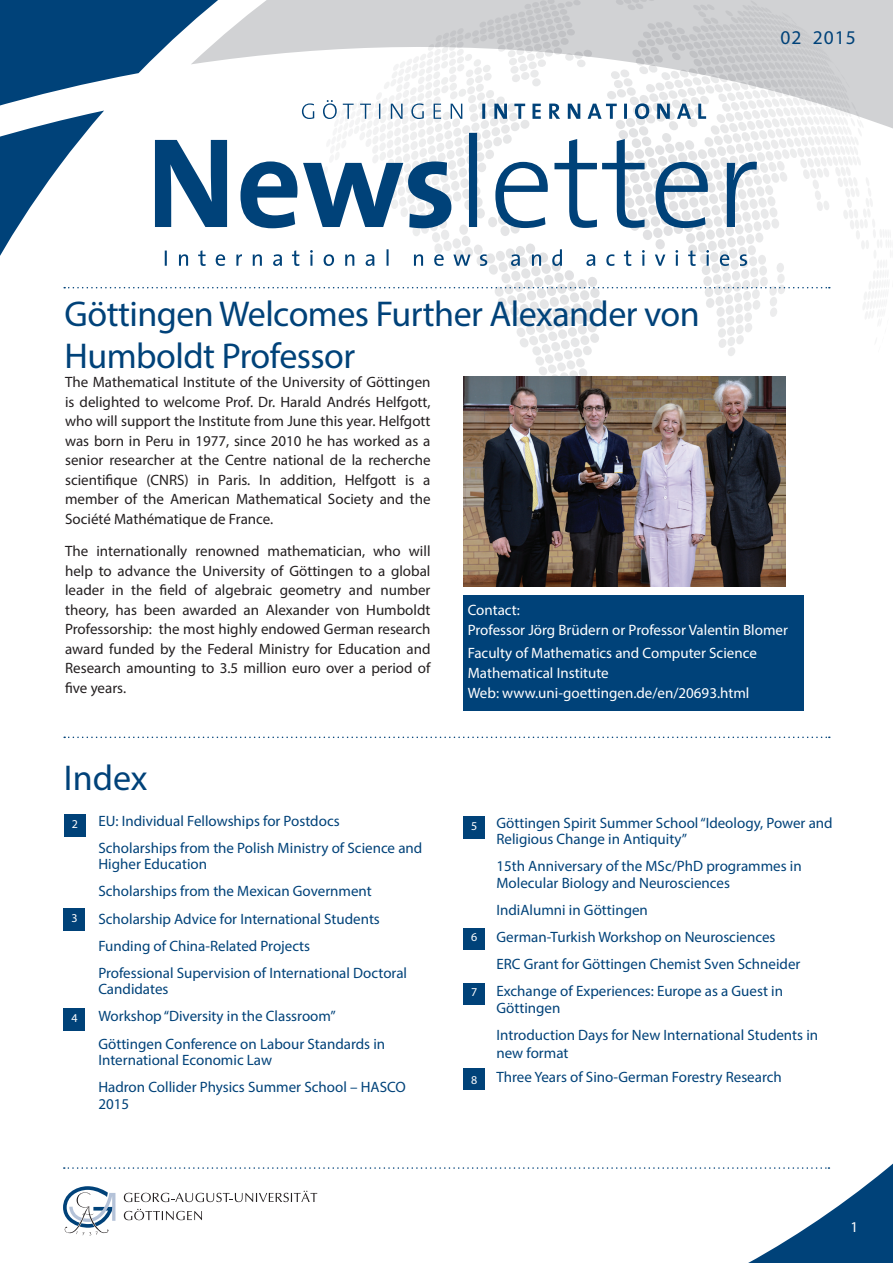
<style>
.page{position:relative;width:893px;height:1263px;background:#fff}
.page>*{position:absolute;margin:0;border:0;box-sizing:border-box;transform-origin:0 0}
.t1{font:36px/42px "Myriad Pro";letter-spacing:-.015em;color:#004279}
.t2{font:19.5px "Myriad Pro";letter-spacing:.05em;color:#004279}
.t3{font:15px/27.2px "Myriad Pro";color:#004279}
.t4{font:15px/19.5px "Myriad Pro";color:#231f20;text-align:justify}
.t5{font:15px/19.2px "Myriad Pro";color:#fff}
.t6{font:12px "Myriad Pro";color:#fff}
</style>
<div class="page">
<svg style="left:234px;top:0;width:88px;height:112px"></svg>
<svg style="left:0;top:0;width:234px;height:266px"></svg>
<svg style="left:322px;top:0;width:571px;height:448px"></svg>
<svg style="left:64px;top:287px;width:766px;height:1px"></svg>
<svg style="left:63px;top:1163px;width:830px;height:100px"></svg>
<svg style="left:155px;top:133px;width:602px;height:95px"></svg>
<svg style="left:302px;top:100px;width:404px;height:19px"></svg>
<svg style="left:165px;top:249px;width:582px;height:17px"></svg>
<svg style="left:64px;top:736px;width:766px;height:2px"></svg>
<div style="left:64px;top:814px;width:22px;height:22px;background:#004279"></div>
<div style="left:64px;top:909px;width:21px;height:22px;background:#004279"></div>
<div style="left:64px;top:1008px;width:21px;height:22px;background:#004279"></div>
<div style="left:463px;top:983px;width:22px;height:21px;background:#004279"></div>
<div style="left:463px;top:928px;width:22px;height:21px;background:#004279"></div>
<div style="left:463px;top:1068px;width:22px;height:22px;background:#004279"></div>
<img style="left:463px;top:376px;width:322px;height:211px">
<div style="left:463px;top:595px;width:341px;height:115px;background:#004279"></div>
<div style="left:463px;top:816px;width:22px;height:22px;background:#004279"></div>
<h2 class="t2" style="left:781px;top:26px;width:77px">02 2015</h2>
<h1 class="t1" style="left:65px;top:292px;width:637px">Göttingen Welcomes Further Alexander von<br>Humboldt Professor</h1>
<p class="t4" style="left:65px;top:372px;width:367px">The Mathematical Institute of the University of Göttingen is delighted to welcome Prof. Dr. Harald Andrés Helfgott, who will support the Institute from June this year. Helfgott was born in Peru in 1977, since 2010 he has worked as a senior researcher at the Centre national de la recherche scientifique (CNRS) in Paris. In addition, Helfgott is a member of the American Mathematical Society and the Société Mathématique de France.</p>
<p class="t4" style="left:65px;top:541px;width:367px">The internationally renowned mathematician, who will help to advance the University of Göttingen to a global leader in the field of algebraic geometry and number theory, has been awarded an Alexander von Humboldt Professorship: the most highly endowed German research award funded by the Federal Ministry for Education and Research amounting to 3.5 million euro over a period of five years.</p>
<p class="t5" style="left:468px;top:601px;width:322px">Contact:<br>Professor Jörg Brüdern or Professor Valentin Blomer</p>
<p class="t5" style="left:468px;top:644px;width:291px">Faculty of Mathematics and Computer Science<br>Mathematical Institute</p>
<p class="t5" style="left:468px;top:683px;width:283px">Web: www.uni-goettingen.de/en/20693.html</p>
<h1 class="t1" style="left:64px;top:757px;width:85px">Index</h1>
<p class="t6" style="left:72px;top:816px;width:8px">2</p>
<p class="t6" style="left:71px;top:911px;width:8px">3</p>
<p class="t6" style="left:71px;top:1010px;width:8px">4</p>
<p class="t3" style="left:98px;top:807px;width:325px">EU: Individual Fellowships for Postdocs<br>Scholarships from the Polish Ministry of Science and</p>
<p class="t3" style="left:98px;top:850px;width:310px">Higher Education<br>Scholarships from the Mexican Government Scholarship Advice for International Students Funding of China-Related Projects<br>Professional Supervision of International Doctoral</p>
<p class="t3" style="left:98px;top:975px;width:288px">Candidates<br>Workshop “Diversity in the Classroom”<br>Göttingen Conference on Labour Standards in</p>
<p class="t3" style="left:98px;top:1046px;width:309px">International Economic Law<br>Hadron Collider Physics Summer School – HASCO</p>
<p class="t3" style="left:98px;top:1090px;width:32px">2015</p>
<p class="t6" style="left:471px;top:818px;width:8px">5</p>
<p class="t6" style="left:471px;top:930px;width:8px">6</p>
<p class="t6" style="left:471px;top:984px;width:8px">7</p>
<p class="t6" style="left:471px;top:1072px;width:8px">8</p>
<p class="t3" style="left:496px;top:814px;width:338px;line-height:16.5px">Göttingen Spirit Summer School “Ideology, Power and<br>Religious Change in Antiquity”</p>
<p class="t3" style="left:496px;top:858px;width:307px;line-height:16.5px">15th Anniversary of the MSc/PhD programmes in<br>Molecular Biology and Neurosciences</p>
<p class="t3" style="left:496px;top:896px;width:305px">IndiAlumni in Göttingen<br>German-Turkish Workshop on Neurosciences ERC Grant for Göttingen Chemist Sven Schneider Exchange of Experiences: Europe as a Guest in</p>
<p class="t3" style="left:496px;top:994px;width:323px">Göttingen<br>Introduction Days for New International Students in</p>
<p class="t3" style="left:496px;top:1041px;width:287px;line-height:24.2px">new format<br>Three Years of Sino-German Forestry Research</p>
<p class="t5" style="left:850px;top:1217px;width:9px">1</p>
</div>
